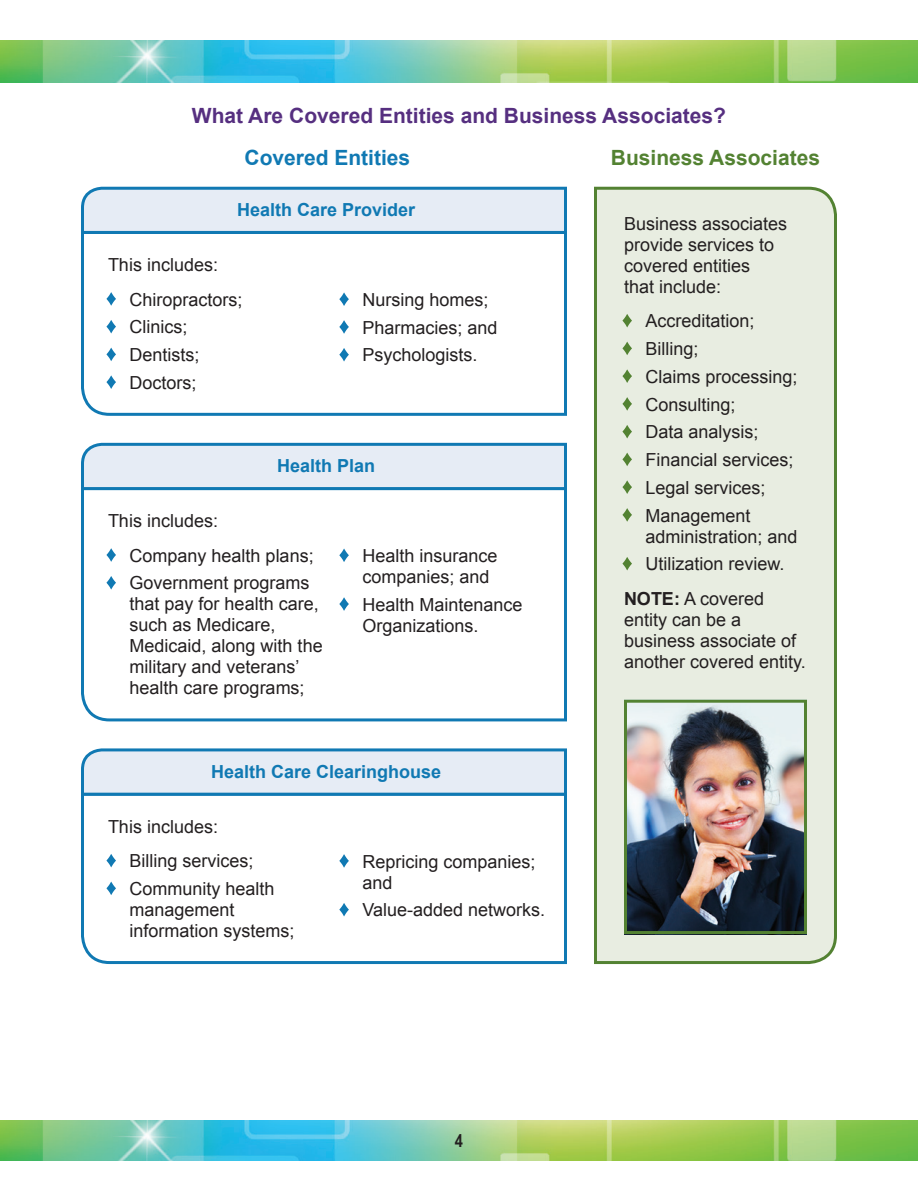
<style>
.page{position:relative;width:918px;height:1188px;background:#fff}
.page>*{position:absolute;margin:0;border:0;box-sizing:border-box;transform-origin:0 0}
.t1{font:700 21px "Arial";color:#562f80}
.t2{font:700 21px "Arial";color:#538232}
.t3{font:700 21px "Arial";color:#1079b3}
.t4{font:18px/21px "Arial";color:#231f20}
.t5{font:700 18px "Arial";color:#1079b3}
.t6{font:700 18px "Arial Narrow";color:#231f20}
.s1{font-weight:700}
</style>
<div class="page">
<img style="left:0;top:1120px;width:918px;height:41px">
<img style="left:0;top:40px;width:918px;height:43px">
<svg style="left:81px;top:186px;width:486px;height:43px;background:#d5e3ef"></svg>
<svg style="left:81px;top:229px;width:486px;height:187px"></svg>
<svg style="left:81px;top:492px;width:486px;height:230px"></svg>
<svg style="left:81px;top:797px;width:486px;height:168px"></svg>
<svg style="left:104px;top:289px;width:14px;height:20px"></svg>
<svg style="left:104px;top:317px;width:14px;height:20px"></svg>
<svg style="left:104px;top:344px;width:14px;height:21px"></svg>
<svg style="left:104px;top:372px;width:14px;height:20px"></svg>
<svg style="left:337px;top:289px;width:14px;height:20px"></svg>
<svg style="left:337px;top:317px;width:14px;height:20px"></svg>
<svg style="left:337px;top:345px;width:14px;height:20px"></svg>
<svg style="left:81px;top:442px;width:486px;height:50px;background:#cbdeed"></svg>
<svg style="left:104px;top:545px;width:14px;height:20px"></svg>
<svg style="left:104px;top:573px;width:14px;height:20px"></svg>
<svg style="left:337px;top:545px;width:14px;height:20px"></svg>
<svg style="left:337px;top:594px;width:14px;height:20px"></svg>
<svg style="left:81px;top:748px;width:486px;height:49px;background:#c9dcec"></svg>
<svg style="left:104px;top:851px;width:14px;height:20px"></svg>
<svg style="left:104px;top:878px;width:14px;height:20px"></svg>
<svg style="left:337px;top:851px;width:14px;height:20px"></svg>
<svg style="left:337px;top:900px;width:14px;height:20px"></svg>
<div style="left:594px;top:186px;width:243px;height:778px;background:#e8ede1"></div>
<img style="left:628px;top:704px;width:175px;height:226px">
<div style="left:624px;top:700px;width:183px;height:234px;border:3px solid #538232"></div>
<h3 class="t1" style="left:192px;top:102px;width:536px">What Are Covered Entities and Business Associates?</h3>
<h4 class="t3" style="left:245px;top:144px;width:167px">Covered Entities</h4>
<h5 class="t5" style="left:237px;top:198px;width:180px">Health Care Provider</h5>
<h4 class="t2" style="left:611px;top:144px;width:211px">Business Associates</h4>
<p class="t4" style="left:624px;top:213px;width:165px">Business associates provide services to covered entities<br>that include:</p>
<p class="t4" style="left:624px;top:311px;width:132px"><sup>♦</sup> Accreditation;</p>
<p class="t4" style="left:624px;top:338px;width:76px"><sup>♦</sup> Billing;</p>
<p class="t4" style="left:624px;top:366px;width:175px"><sup>♦</sup> Claims processing;</p>
<p class="t4" style="left:624px;top:394px;width:113px"><sup>♦</sup> Consulting;</p>
<p class="t4" style="left:624px;top:422px;width:136px"><sup>♦</sup> Data analysis;</p>
<p class="t4" style="left:624px;top:449px;width:171px"><sup>♦</sup> Financial services;</p>
<p class="t4" style="left:624px;top:477px;width:143px"><sup>♦</sup> Legal services;</p>
<p class="t4" style="left:646px;top:505px;width:154px;text-indent:-22px"><sup>♦</sup> Management administration; and</p>
<p class="t4" style="left:624px;top:554px;width:162px"><sup>♦</sup> Utilization review.</p>
<p class="t4" style="left:624px;top:588px;width:183px"><span class="s1">NOTE:</span> A covered entity can be a business associate of another covered entity.</p>
<p class="t4" style="left:108px;top:254px;width:112px">This includes:</p>
<p class="t4" style="left:108px;top:289px;width:136px"><sup>♦</sup> Chiropractors;</p>
<p class="t4" style="left:108px;top:317px;width:81px"><sup>♦</sup> Clinics;</p>
<p class="t4" style="left:108px;top:344px;width:93px"><sup>♦</sup> Dentists;</p>
<p class="t4" style="left:108px;top:372px;width:90px"><sup>♦</sup> Doctors;</p>
<p class="t4" style="left:341px;top:289px;width:149px"><sup>♦</sup> Nursing homes;</p>
<p class="t4" style="left:341px;top:317px;width:158px"><sup>♦</sup> Pharmacies; and</p>
<p class="t4" style="left:341px;top:345px;width:138px"><sup>♦</sup> Psychologists.</p>
<h5 class="t5" style="left:277px;top:454px;width:100px">Health Plan</h5>
<p class="t4" style="left:108px;top:511px;width:112px">This includes:</p>
<p class="t4" style="left:108px;top:545px;width:207px"><sup>♦</sup> Company health plans;</p>
<p class="t4" style="left:130px;top:573px;width:195px;text-indent:-22px"><sup>♦</sup> Government programs that pay for health care, such as Medicare,<br>Medicaid, along with the military and veterans’ health care programs;</p>
<p class="t4" style="left:362px;top:545px;width:137px;text-indent:-22px"><sup>♦</sup> Health insurance companies; and</p>
<p class="t4" style="left:362px;top:594px;width:162px;text-indent:-22px"><sup>♦</sup> Health Maintenance<br>Organizations.</p>
<h5 class="t5" style="left:211px;top:760px;width:232px">Health Care Clearinghouse</h5>
<p class="t4" style="left:108px;top:816px;width:112px">This includes:</p>
<p class="t4" style="left:108px;top:851px;width:147px"><sup>♦</sup> Billing services;</p>
<p class="t4" style="left:130px;top:878px;width:167px;text-indent:-22px"><sup>♦</sup> Community health management information systems;</p>
<p class="t4" style="left:362px;top:851px;width:175px;text-indent:-22px"><sup>♦</sup> Repricing companies; and</p>
<p class="t4" style="left:341px;top:900px;width:206px"><sup>♦</sup> Value-added networks.</p>
<p class="t6" style="left:455px;top:1127px;width:10px">4</p>
</div>
